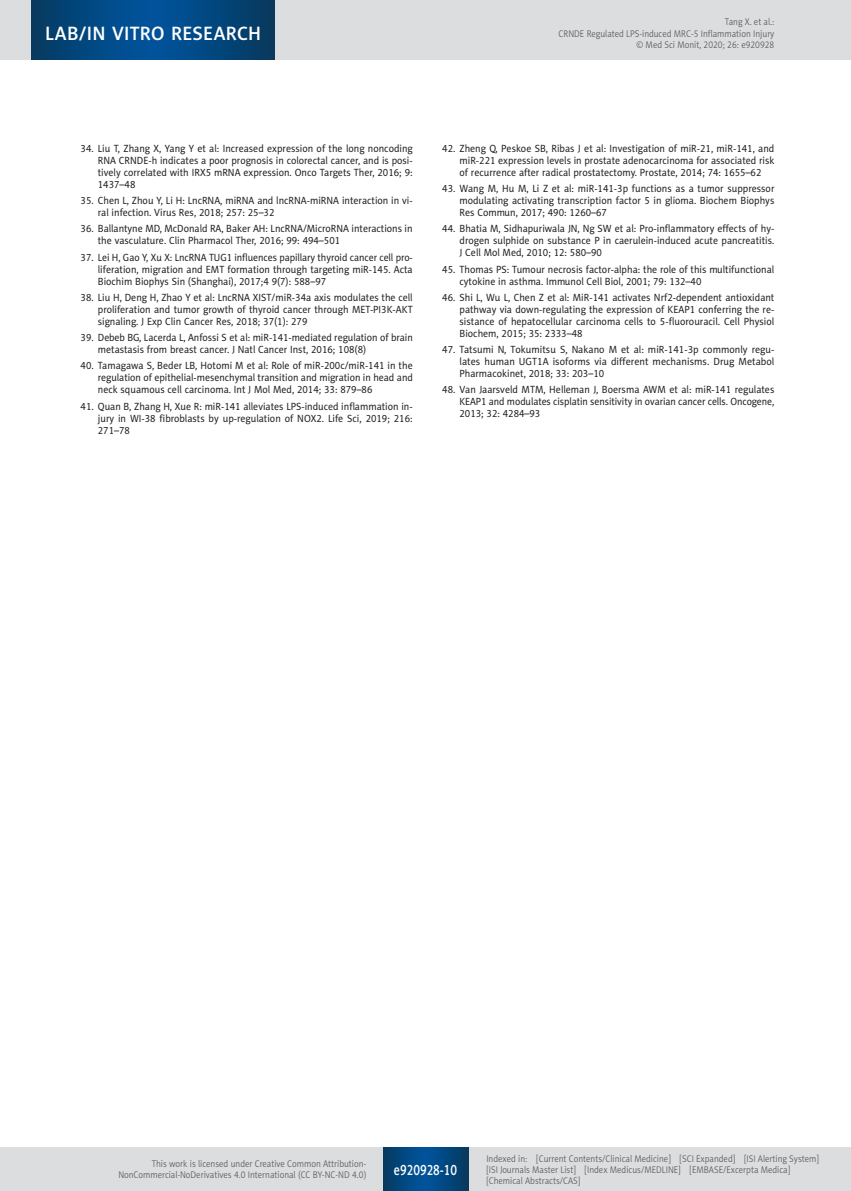
<style>
.page{position:relative;width:851px;height:1191px;background:#fff}
.page>*{position:absolute;margin:0;border:0;box-sizing:border-box;transform-origin:0 0}
.t1{font:19.5px "Naomi Sans EFN Medium";letter-spacing:.015em;color:#fff}
.t2{font:15px "Naomi Sans EFN Medium";color:#fff;scale:.8 1}
.MSM_Referencje_punkt{font:10.5px/12px "Naomi Sans EFN";color:#231f20;text-align:justify;scale:.95 1}
.MSM_Referencje_punkt-2{font:10.5px/12px "Naomi Sans EFN";color:#231f20;text-align:justify;scale:.94 1}
.MSM_Referencje_punkt-3{font:10.5px/12px "Naomi Sans EFN";color:#231f20;text-align:justify;scale:.96 1}
.t3{font:9.75px/11.2px "Naomi Sans EFN Light";color:#57585a;text-align:right;scale:.9 1}
</style>
<div class="page">
<div style="left:0;top:1148px;width:850px;height:43px;background:#dcdddf"></div>
<svg style="left:383px;top:1147px;width:85px;height:43px;background:#02477e"></svg>
<div style="left:0;top:0;width:850px;height:60px;background:#dcdddf"></div>
<svg style="left:32px;top:0;width:242px;height:60px;background:#02477f"></svg>
<h1 class="t1" style="left:45px;top:22px;width:217px">LAB/IN VITRO RESEARCH</h1>
<p class="t3" style="left:558px;top:16px;width:241px">Tang X. et al.:<br>CRNDE Regulated LPS-induced MRC-5 Inflammation Injury © Med Sci Monit, 2020; 26: e920928</p>
<p class="MSM_Referencje_punkt" style="left:98px;top:142px;width:333px;text-indent:-17px">34. Liu T, Zhang X, Yang Y et al: Increased expression of the long noncoding RNA CRNDE-h indicates a poor prognosis in colorectal cancer, and is posi&shy;tively correlated with IRX5 mRNA expression. Onco Targets Ther, 2016; 9:<br>1437–48</p>
<p class="MSM_Referencje_punkt" style="left:98px;top:195px;width:333px;text-indent:-17px">35. Chen L, Zhou Y, Li H: LncRNA, miRNA and lncRNA-miRNA interaction in vi&shy;ral infection. Virus Res, 2018; 257: 25–32</p>
<p class="MSM_Referencje_punkt" style="left:98px;top:223px;width:333px;text-indent:-17px">36. Ballantyne MD, McDonald RA, Baker AH: LncRNA/MicroRNA interactions in the vasculature. Clin Pharmacol Ther, 2016; 99: 494–501</p>
<p class="MSM_Referencje_punkt-2" style="left:98px;top:251px;width:336px;text-indent:-17px">37. Lei H, Gao Y, Xu X: LncRNA TUG1 influences papillary thyroid cancer cell pro&shy;liferation, migration and EMT formation through targeting miR-145. Acta Biochim Biophys Sin (Shanghai), 2017;4 9(7): 588–97</p>
<p class="MSM_Referencje_punkt" style="left:98px;top:291px;width:333px;text-indent:-17px">38. Liu H, Deng H, Zhao Y et al: LncRNA XIST/miR-34a axis modulates the cell proliferation and tumor growth of thyroid cancer through MET-PI3K-AKT signaling. J Exp Clin Cancer Res, 2018; 37(1): 279</p>
<p class="MSM_Referencje_punkt-2" style="left:98px;top:332px;width:336px;text-indent:-17px">39. Debeb BG, Lacerda L, Anfossi S et al: miR-141-mediated regulation of brain metastasis from breast cancer. J Natl Cancer Inst, 2016; 108(8)</p>
<p class="MSM_Referencje_punkt" style="left:98px;top:360px;width:333px;text-indent:-17px">40. Tamagawa S, Beder LB, Hotomi M et al: Role of miR-200c/miR-141 in the regulation of epithelial-mesenchymal transition and migration in head and neck squamous cell carcinoma. Int J Mol Med, 2014; 33: 879–86</p>
<p class="MSM_Referencje_punkt" style="left:98px;top:400px;width:333px;text-indent:-17px">41. Quan B, Zhang H, Xue R: miR-141 alleviates LPS-induced inflammation in&shy;jury in WI-38 fibroblasts by up-regulation of NOX2. Life Sci, 2019; 216:<br>271–78</p>
<p class="MSM_Referencje_punkt" style="left:459px;top:142px;width:333px;text-indent:-17px">42. Zheng Q, Peskoe SB, Ribas J et al: Investigation of miR-21, miR-141, and miR-221 expression levels in prostate adenocarcinoma for associated risk of recurrence after radical prostatectomy. Prostate, 2014; 74: 1655–62</p>
<p class="MSM_Referencje_punkt" style="left:459px;top:183px;width:333px;text-indent:-17px">43. Wang M, Hu M, Li Z et al: miR-141-3p functions as a tumor suppressor modulating activating transcription factor 5 in glioma. Biochem Biophys Res Commun, 2017; 490: 1260–67</p>
<p class="MSM_Referencje_punkt" style="left:459px;top:223px;width:333px;text-indent:-17px">44. Bhatia M, Sidhapuriwala JN, Ng SW et al: Pro-inflammatory effects of hy&shy;drogen sulphide on substance P in caerulein-induced acute pancreatitis.<br>J Cell Mol Med, 2010; 12: 580–90</p>
<p class="MSM_Referencje_punkt" style="left:459px;top:263px;width:333px;text-indent:-17px">45. Thomas PS: Tumour necrosis factor-alpha: the role of this multifunctional cytokine in asthma. Immunol Cell Biol, 2001; 79: 132–40</p>
<p class="MSM_Referencje_punkt" style="left:459px;top:291px;width:333px;text-indent:-17px">46. Shi L, Wu L, Chen Z et al: MiR-141 activates Nrf2-dependent antioxidant pathway via down-regulating the expression of KEAP1 conferring the re&shy;sistance of hepatocellular carcinoma cells to 5-fluorouracil. Cell Physiol Biochem, 2015; 35: 2333–48</p>
<p class="MSM_Referencje_punkt-3" style="left:459px;top:344px;width:329px;text-indent:-17px">47. Tatsumi N, Tokumitsu S, Nakano M et al: miR-141-3p commonly regu&shy;lates human UGT1A isoforms via different mechanisms. Drug Metabol Pharmacokinet, 2018; 33: 203–10</p>
<p class="MSM_Referencje_punkt" style="left:459px;top:384px;width:333px;text-indent:-17px">48. Van Jaarsveld MTM, Helleman J, Boersma AWM et al: miR-141 regulates KEAP1 and modulates cisplatin sensitivity in ovarian cancer cells. Oncogene, 2013; 32: 4284–93</p>
<p class="t3" style="left:118px;top:1158px;width:277px">This work is licensed under Creative Common Attribution-<br>NonCommercial-NoDerivatives 4.0 International (CC BY-NC-ND 4.0)</p>
<h2 class="t2" style="left:394px;top:1160px;width:81px">e920928-10</h2>
<p class="t3" style="left:486px;top:1152px;width:371px;text-align:left">Indexed in: [Current Contents/Clinical Medicine] [SCI Expanded] [ISI Alerting System] [ISI Journals Master List] [Index Medicus/MEDLINE] [EMBASE/Excerpta Medica] [Chemical Abstracts/CAS]</p>
</div>
